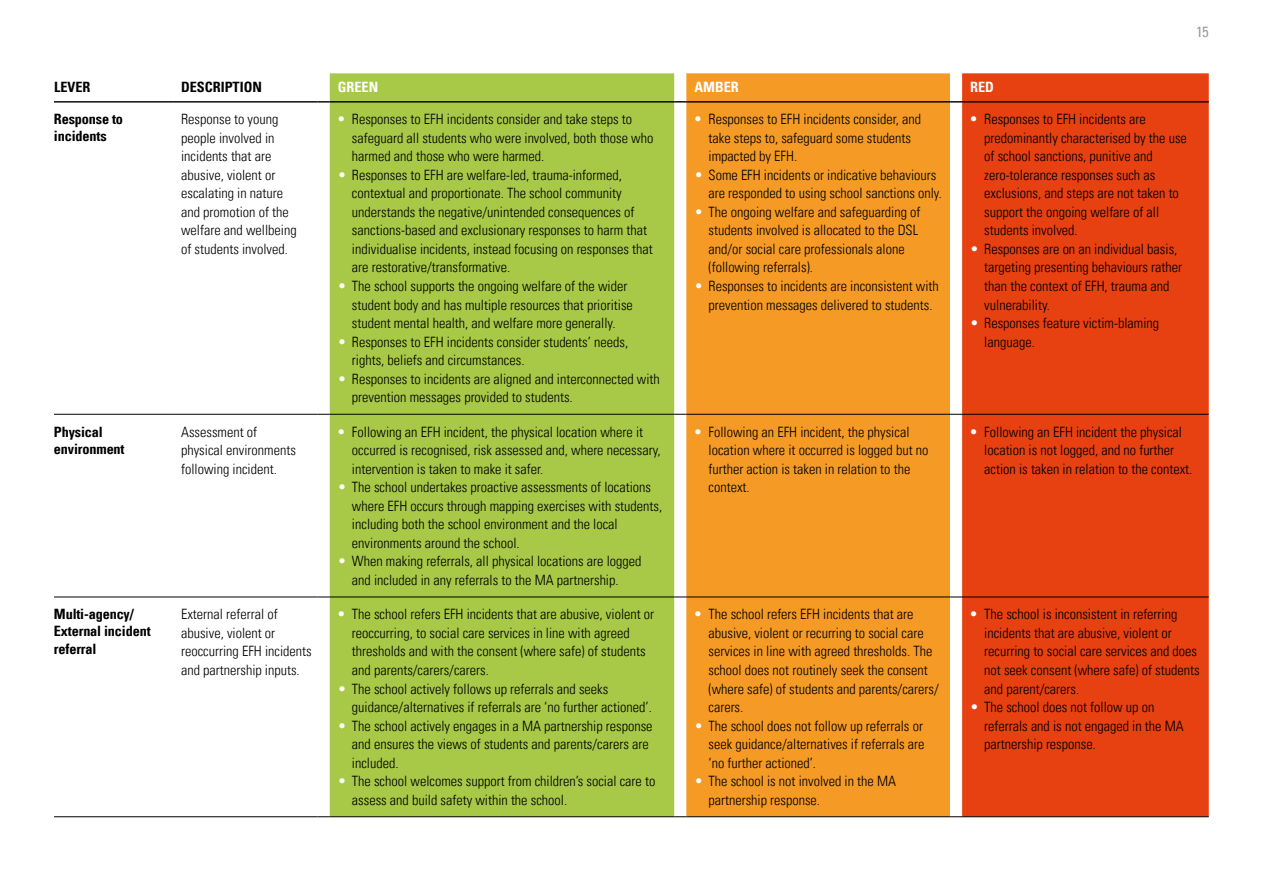
<style>
.page{position:relative;width:1263px;height:893px;background:#fff}
.page>*{position:absolute;margin:0;border:0;box-sizing:border-box;transform-origin:0 0}
.t1{font:condensed 15px "Univers LT";color:#9d9d9c}
.t2{font:300 condensed 14.25px/18.6px "Univers LT";color:#000}
.t3{font:700 condensed 14.25px/17.1px "Univers LT";letter-spacing:-.01em;color:#000}
.t4{font:700 condensed 14.25px "Univers LT";color:#fff}
.s1{font-stretch:normal;color:#fff}
.s2{color:#fff}
</style>
<div class="page">
<div style="left:330px;top:73px;width:344px;height:743px;background:#a7c947"></div>
<svg style="left:686px;top:73px;width:264px;height:743px;background:#f59d2b"></svg>
<div style="left:962px;top:73px;width:247px;height:743px;background:#e74011"></div>
<hr style="left:54px;top:597px;width:119px;height:1px;background:#000">
<hr style="left:173px;top:597px;width:145px;height:1px;background:#000">
<svg style="left:318px;top:597px;width:12px;height:1px"></svg>
<hr style="left:330px;top:597px;width:344px;height:1px;background:#000">
<svg style="left:674px;top:597px;width:12px;height:1px"></svg>
<hr style="left:686px;top:597px;width:264px;height:1px;background:#000">
<svg style="left:950px;top:597px;width:12px;height:1px"></svg>
<hr style="left:962px;top:597px;width:247px;height:1px;background:#000">
<hr style="left:54px;top:101px;width:119px;height:2px;background:#000">
<hr style="left:173px;top:101px;width:145px;height:2px;background:#000">
<svg style="left:318px;top:101px;width:12px;height:2px"></svg>
<hr style="left:330px;top:101px;width:344px;height:2px;background:#000">
<svg style="left:674px;top:101px;width:12px;height:2px"></svg>
<hr style="left:686px;top:101px;width:264px;height:2px;background:#000">
<svg style="left:950px;top:101px;width:12px;height:2px"></svg>
<hr style="left:962px;top:101px;width:247px;height:2px;background:#000">
<hr style="left:54px;top:414px;width:119px;height:1px;background:#000">
<hr style="left:173px;top:414px;width:145px;height:1px;background:#000">
<svg style="left:318px;top:414px;width:12px;height:1px"></svg>
<hr style="left:330px;top:414px;width:344px;height:1px;background:#000">
<svg style="left:674px;top:414px;width:12px;height:1px"></svg>
<hr style="left:686px;top:414px;width:264px;height:1px;background:#000">
<svg style="left:950px;top:414px;width:12px;height:1px"></svg>
<hr style="left:962px;top:414px;width:247px;height:1px;background:#000">
<hr style="left:54px;top:816px;width:119px;height:1px;background:#000">
<hr style="left:173px;top:816px;width:145px;height:1px;background:#000">
<svg style="left:318px;top:816px;width:12px;height:1px"></svg>
<hr style="left:330px;top:816px;width:344px;height:1px;background:#000">
<svg style="left:674px;top:816px;width:12px;height:1px"></svg>
<hr style="left:686px;top:816px;width:264px;height:1px;background:#000">
<svg style="left:950px;top:816px;width:12px;height:1px"></svg>
<hr style="left:962px;top:816px;width:247px;height:1px;background:#000">
<p class="t1" style="left:1196px;top:22px;width:14px">15</p>
<p class="t3" style="left:54px;top:78px;width:38px">LEVER</p>
<p class="t3" style="left:181px;top:78px;width:82px">DESCRIPTION</p>
<p class="t4" style="left:338px;top:78px;width:42px">GREEN</p>
<p class="t4" style="left:694px;top:78px;width:46px">AMBER</p>
<p class="t4" style="left:970px;top:78px;width:25px">RED</p>
<p class="t3" style="left:54px;top:111px;width:71px">Response to incidents</p>
<p class="t2" style="left:181px;top:110px;width:117px">Response to young people involved in incidents that are abusive, violent or escalating in nature and promotion of the welfare and wellbeing of students involved.</p>
<p class="t2" style="left:352px;top:110px;width:303px;text-indent:-14px"><span class="s1">•</span> Responses to EFH incidents consider and take steps to safeguard all students who were involved, both those who harmed and those who were harmed.</p>
<p class="t2" style="left:708px;top:110px;width:214px;text-indent:-14px"><span class="s1">•</span> Responses to EFH incidents consider, and take steps to, safeguard some students impacted by EFH.</p>
<p class="t2" style="left:708px;top:165px;width:235px;text-indent:-14px"><span class="s2">•</span> Some EFH incidents or indicative behaviours are responded to using school sanctions only.</p>
<p class="t2" style="left:708px;top:203px;width:214px;text-indent:-14px"><span class="s2">•</span> The ongoing welfare and safeguarding of students involved is allocated to the DSL and/or social care professionals alone (following referrals).</p>
<p class="t2" style="left:694px;top:277px;width:246px;text-align:center"><span class="s2">•</span> Responses to incidents are inconsistent with prevention messages delivered to students.</p>
<p class="t2" style="left:984px;top:110px;width:204px;text-indent:-14px"><span class="s1">•</span> Responses to EFH incidents are predominantly characterised by the use of school sanctions, punitive and zero-tolerance responses such as exclusions, and steps are not taken to support the ongoing welfare of all students involved.</p>
<p class="t2" style="left:984px;top:240px;width:199px;text-indent:-14px"><span class="s2">•</span> Responses are on an individual basis, targeting presenting behaviours rather than the context of EFH, trauma and vulnerability.</p>
<p class="t2" style="left:984px;top:314px;width:176px;text-indent:-14px"><span class="s2">•</span> Responses feature victim-blaming language.</p>
<p class="t2" style="left:352px;top:165px;width:302px;text-indent:-14px"><span class="s2">•</span> Responses to EFH are welfare-led, trauma-informed, contextual and proportionate. The school community understands the negative/unintended consequences of sanctions-based and exclusionary responses to harm that individualise incidents, instead focusing on responses that are restorative/transformative.</p>
<p class="t2" style="left:352px;top:277px;width:282px;text-indent:-14px"><span class="s2">•</span> The school supports the ongoing welfare of the wider student body and has multiple resources that prioritise student mental health, and welfare more generally.</p>
<p class="t2" style="left:352px;top:332px;width:278px;text-indent:-14px"><span class="s2">•</span> Responses to EFH incidents consider students’ needs, rights, beliefs and circumstances.</p>
<p class="t2" style="left:352px;top:369px;width:309px;text-indent:-14px"><span class="s2">•</span> Responses to incidents are aligned and interconnected with prevention messages provided to students.</p>
<p class="t3" style="left:54px;top:423px;width:72px">Physical environment</p>
<p class="t2" style="left:181px;top:422px;width:116px">Assessment of physical environments following incident.</p>
<p class="t2" style="left:352px;top:422px;width:310px;text-indent:-14px"><span class="s1">•</span> Following an EFH incident, the physical location where it occurred is recognised, risk assessed and, where necessary, intervention is taken to make it safer.</p>
<p class="t2" style="left:352px;top:478px;width:312px;text-indent:-14px"><span class="s2">•</span> The school undertakes proactive assessments of locations where EFH occurs through mapping exercises with students, including both the school environment and the local environments around the school.</p>
<p class="t2" style="left:352px;top:552px;width:291px;text-indent:-14px"><span class="s2">•</span> When making referrals, all physical locations are logged and included in any referrals to the MA partnership.</p>
<p class="t3" style="left:54px;top:606px;width:98px">Multi-agency/<br>External incident referral</p>
<p class="t2" style="left:181px;top:605px;width:132px">External referral of abusive, violent or reoccurring EFH incidents and partnership inputs.</p>
<p class="t2" style="left:352px;top:605px;width:304px;text-indent:-14px"><span class="s1">•</span> The school refers EFH incidents that are abusive, violent or reoccurring, to social care services in line with agreed thresholds and with the consent (where safe) of students and parents/carers/carers.</p>
<p class="t2" style="left:352px;top:679px;width:301px;text-indent:-14px"><span class="s2">•</span> The school actively follows up referrals and seeks guidance/alternatives if referrals are ‘no further actioned’.</p>
<p class="t2" style="left:352px;top:716px;width:302px;text-indent:-14px"><span class="s2">•</span> The school actively engages in a MA partnership response and ensures the views of students and parents/carers are included.</p>
<p class="t2" style="left:352px;top:772px;width:305px;text-indent:-14px"><span class="s2">•</span> The school welcomes support from children’s social care to assess and build safety within the school.</p>
<p class="t2" style="left:708px;top:422px;width:221px;text-indent:-14px"><span class="s1">•</span> Following an EFH incident, the physical location where it occurred is logged but no further action is taken in relation to the context.</p>
<p class="t2" style="left:984px;top:422px;width:210px;text-indent:-14px"><span class="s1">•</span> Following an EFH incident the physical location is not logged, and no further action is taken in relation to the context.</p>
<p class="t2" style="left:708px;top:605px;width:232px;text-indent:-14px"><span class="s1">•</span> The school refers EFH incidents that are abusive, violent or recurring to social care services in line with agreed thresholds. The school does not routinely seek the consent (where safe) of students and parents/carers/ carers.</p>
<p class="t2" style="left:708px;top:716px;width:218px;text-align:justify;text-indent:-14px"><span class="s2">•</span> The school does not follow up referrals or seek guidance/alternatives if referrals are ‘no further actioned’.</p>
<p class="t2" style="left:708px;top:772px;width:189px;text-indent:-14px"><span class="s2">•</span> The school is not involved in the MA partnership response.</p>
<p class="t2" style="left:984px;top:605px;width:217px;text-indent:-14px"><span class="s1">•</span> The school is inconsistent in referring incidents that are abusive, violent or recurring to social care services and does not seek consent (where safe) of students and parent/carers.</p>
<p class="t2" style="left:984px;top:698px;width:201px;text-indent:-14px"><span class="s2">•</span> The school does not follow up on referrals and is not engaged in the MA partnership response.</p>
</div>
